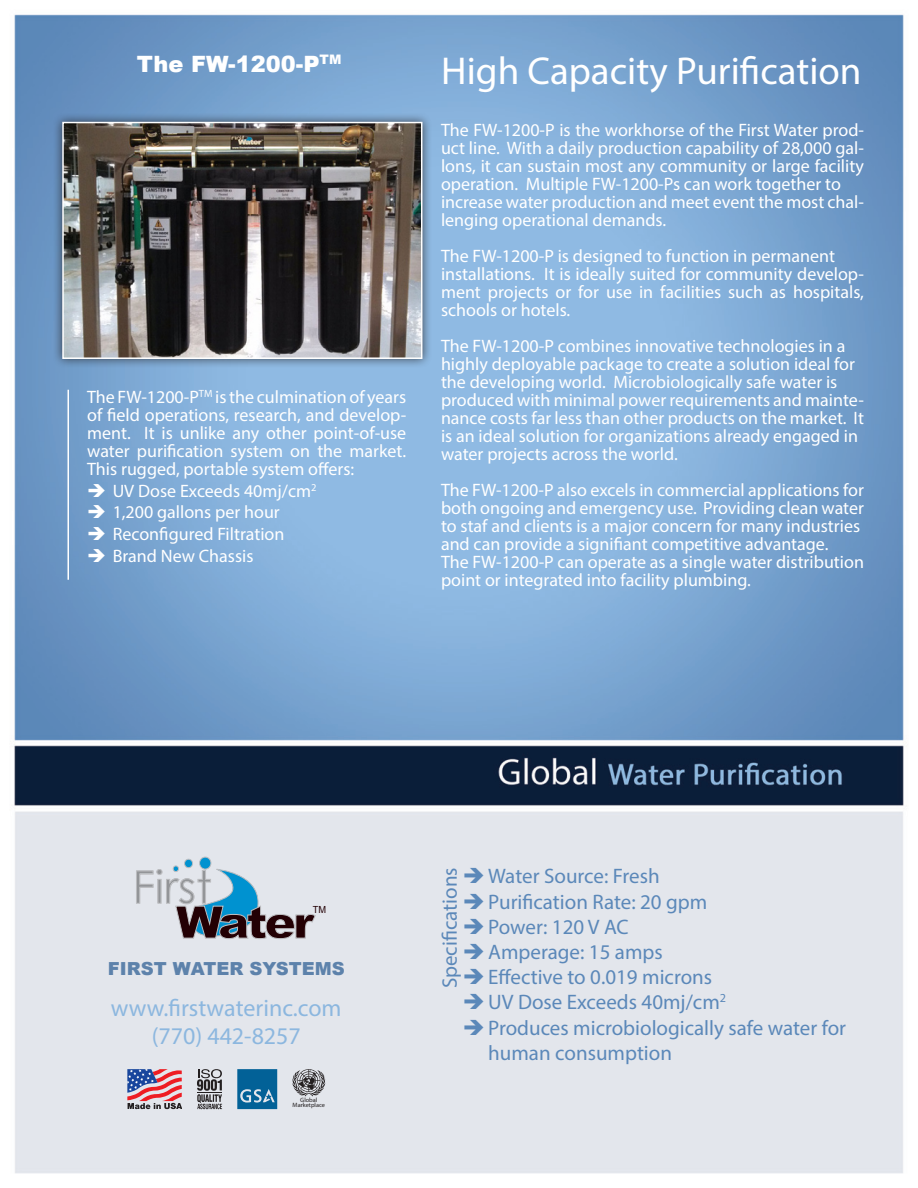
<style>
.page{position:relative;width:918px;height:1188px;background:#fff}
.page>*{position:absolute;margin:0;border:0;box-sizing:border-box;transform-origin:0 0}
.t1{font:45px "Century Gothic";color:#939598}
.t2{font:39px "Myriad Pro";color:#fff}
.t3{font:24px "Myriad Pro";color:#8cb7df}
.t4{font:900 22.5px "Arial";color:#fff}
.t5{font:21px/25.2px "Myriad Pro";color:#5b88b9}
.t6{font:18px/18px "Myriad Pro";color:#fff;text-align:justify}
.t7{font:900 18px "Arial";color:#5d82ab}
.t8{font:9.75px "Arial";color:#230004;scale:.95 1}
.t9{font:6.15px/5.2px "Myriad Pro";color:#231f20;text-align:center}
</style>
<div class="page">
<img style="left:14px;top:14px;width:890px;height:1160px">
<hr style="left:68px;top:390px;width:1px;height:190px;background:#fff">
<div style="left:52px;top:112px;width:380px;height:256px;background:#231f20;opacity:.75"></div>
<img style="left:65px;top:125px;width:354px;height:231px">
<div style="left:62px;top:122px;width:360px;height:237px;border:2px solid #fff"></div>
<div style="left:200px;top:857px;width:11px;height:12px;background:#0092d0;border-radius:50%"></div>
<div style="left:199px;top:857px;width:12px;height:12px;border:1px solid #bcbdc0;border-radius:50%"></div>
<div style="left:185px;top:859px;width:8px;height:9px;background:#0092d0;border-radius:50%"></div>
<div style="left:184px;top:859px;width:9px;height:9px;border:1px solid #bcbdc0;border-radius:50%"></div>
<svg style="left:136px;top:866px;width:180px;height:75px;background:#a8b2bd"></svg>
<svg style="left:237px;top:1069px;width:40px;height:40px;background:#1c70a0"></svg>
<svg style="left:197px;top:1069px;width:25px;height:40px"></svg>
<svg style="left:292px;top:1069px;width:33px;height:27px"></svg>
<svg style="left:127px;top:1069px;width:55px;height:40px;background:#af8096"></svg>
<svg style="left:89px;top:484px;width:16px;height:13px"></svg>
<svg style="left:89px;top:505px;width:16px;height:13px"></svg>
<svg style="left:89px;top:527px;width:16px;height:13px"></svg>
<svg style="left:89px;top:548px;width:16px;height:14px"></svg>
<svg style="left:465px;top:868px;width:18px;height:15px"></svg>
<svg style="left:465px;top:893px;width:18px;height:16px"></svg>
<svg style="left:465px;top:918px;width:18px;height:16px"></svg>
<svg style="left:465px;top:944px;width:18px;height:15px"></svg>
<svg style="left:465px;top:969px;width:18px;height:15px"></svg>
<svg style="left:465px;top:994px;width:18px;height:15px"></svg>
<svg style="left:465px;top:1019px;width:18px;height:16px"></svg>
<p class="t4" style="left:137px;top:47px;width:206px">The FW-1200-P<sup>TM</sup></p>
<p class="t6" style="left:87px;top:388px;width:321px">The FW-1200-P<sup>TM</sup> is the culmination of years of field operations, research, and develop&shy;ment. It is unlike any other point-of-use water purification system on the market.<br>This rugged, portable system offers:</p>
<p class="t6" style="left:113px;top:482px;width:205px">UV Dose Exceeds 40mj/cm<sup>2</sup></p>
<p class="t6" style="left:113px;top:503px;width:169px">1,200 gallons per hour</p>
<p class="t6" style="left:113px;top:525px;width:173px">Reconfigured Filtration</p>
<p class="t6" style="left:113px;top:546px;width:142px">Brand New Chassis</p>
<p class="t2" style="left:441px;top:47px;width:422px">High Capacity Purification</p>
<p class="t6" style="left:441px;top:120px;width:425px">The FW-1200-P is the workhorse of the First Water prod&shy;uct line. With a daily production capability of 28,000 gal&shy;lons, it can sustain most any community or large facility operation. Multiple FW-1200-Ps can work together to</p>
<p class="t6" style="left:441px;top:192px;width:425px">increase water production and meet event the most chal&shy;lenging operational demands.</p>
<p class="t6" style="left:441px;top:246px;width:396px">The FW-1200-P is designed to function in permanent</p>
<p class="t6" style="left:441px;top:264px;width:425px">installations. It is ideally suited for community develop&shy;ment projects or for use in facilities such as hospitals, schools or hotels.</p>
<p class="t6" style="left:441px;top:336px;width:406px">The FW-1200-P combines innovative technologies in a</p>
<p class="t6" style="left:441px;top:354px;width:415px">highly deployable package to create a solution ideal for</p>
<p class="t6" style="left:441px;top:372px;width:398px">the developing world. Microbiologically safe water is</p>
<p class="t6" style="left:441px;top:390px;width:425px">produced with minimal power requirements and mainte&shy;nance costs far less than other products on the market. It</p>
<p class="t6" style="left:441px;top:426px;width:419px">is an ideal solution for organizations already engaged in</p>
<p class="t6" style="left:441px;top:444px;width:238px">water projects across the world.</p>
<p class="t6" style="left:441px;top:480px;width:424px">The FW-1200-P also excels in commercial applications for</p>
<p class="t6" style="left:441px;top:498px;width:425px">both ongoing and emergency use. Providing clean water</p>
<p class="t6" style="left:441px;top:516px;width:421px">to staf and clients is a major concern for many industries</p>
<p class="t6" style="left:441px;top:534px;width:389px">and can provide a signifiant competitive advantage.</p>
<p class="t6" style="left:441px;top:552px;width:424px">The FW-1200-P can operate as a single water distribution</p>
<p class="t6" style="left:441px;top:570px;width:311px">point or integrated into facility plumbing.</p>
<h1 class="t1" style="left:132px;top:856px;width:81px">First</h1>
<p class="t8" style="left:313px;top:903px;width:16px">TM</p>
<p class="t7" style="left:108px;top:956px;width:238px">FIRST WATER SYSTEMS</p>
<p class="t3" style="left:111px;top:993px;width:232px">www.firstwaterinc.com</p>
<p class="t3" style="left:152px;top:1022px;width:151px">(770) 442-8257</p>
<p class="t9" style="left:293px;top:1097px;width:34px">Global<br>Marketplace</p>
<p class="t5" style="left:437px;top:988px;width:122px;rotate:-90deg">Specifications</p>
<p class="t5" style="left:488px;top:863px;width:173px">Water Source: Fresh</p>
<p class="t5" style="left:488px;top:889px;width:221px">Purification Rate: 20 gpm</p>
<p class="t5" style="left:488px;top:914px;width:142px">Power: 120 V AC</p>
<p class="t5" style="left:488px;top:939px;width:176px">Amperage: 15 amps</p>
<p class="t5" style="left:488px;top:964px;width:225px">Effective to 0.019 microns</p>
<p class="t5" style="left:488px;top:989px;width:239px">UV Dose Exceeds 40mj/cm<sup>2</sup></p>
<p class="t5" style="left:488px;top:1015px;width:359px">Produces microbiologically safe water for human consumption</p>
</div>
